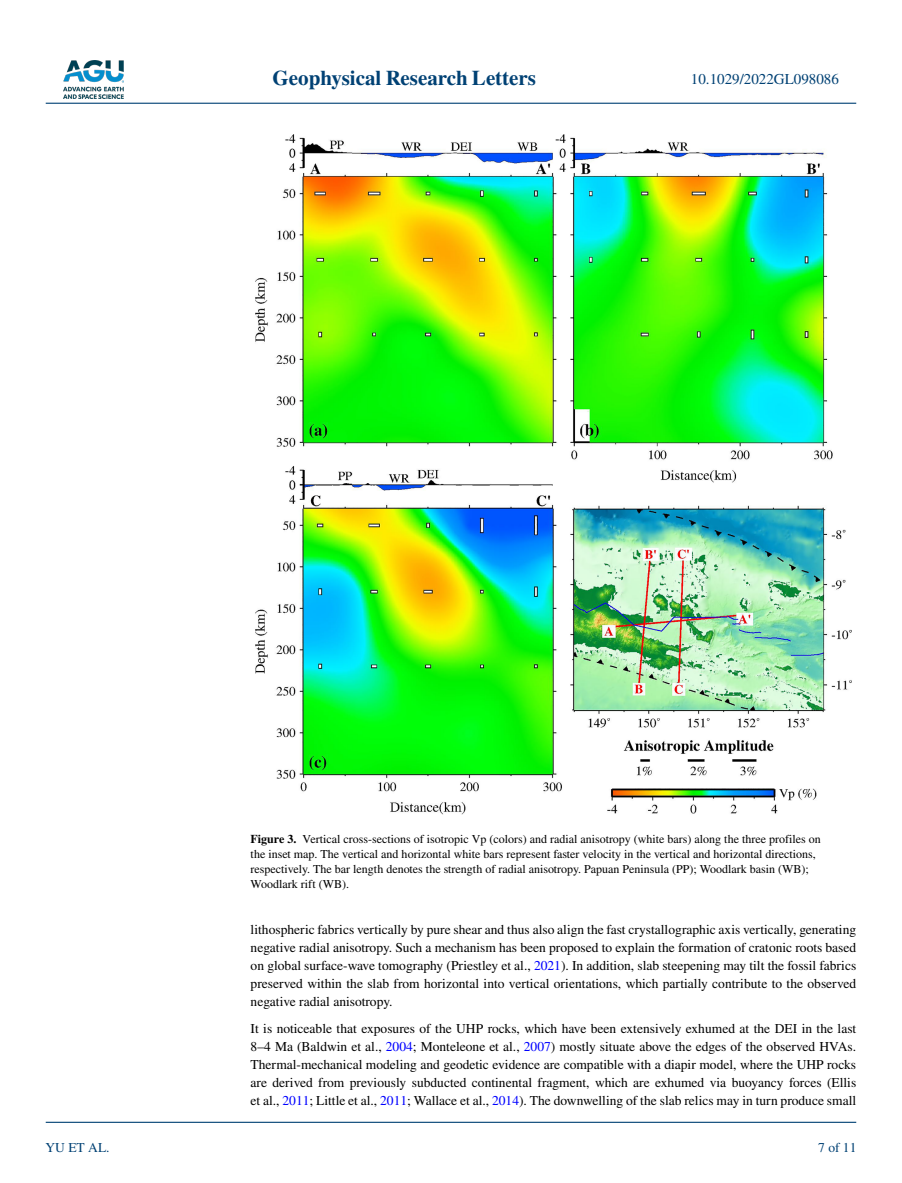
<style>
.page{position:relative;width:902px;height:1183px;background:#fff}
.page>*{position:absolute;margin:0;border:0;box-sizing:border-box;transform-origin:0 0}
.t1{font:700 21px "STIX";color:#004174}
.t2{font:15px "STIX";color:#004174}
.t3{font:13.5px/18px "STIX";color:#000;text-align:justify}
.t4{font:13.5px "STIX";color:#004174}
.t5{font:12px/15px "STIX";color:#000}
.s1{font-weight:700}
.s2{color:#00f}
</style>
<div class="page">
<img style="left:63px;top:60px;width:60px;height:39px">
<hr style="left:46px;top:103px;width:810px;height:1px;background:#004174">
<hr style="left:46px;top:1121px;width:810px;height:1px;background:#004174">
<img style="left:255px;top:134px;width:597px;height:680px">
<h1 class="t1" style="left:272px;top:66px;width:265px">Geophysical Research Letters</h1>
<p class="t2" style="left:691px;top:69px;width:149px">10.1029/2022GL098086</p>
<p class="t4" style="left:45px;top:1138px;width:66px">YU ET AL.</p>
<p class="t5" style="left:250px;top:832px;width:571px"><span class="s1">Figure 3.</span> Vertical cross-sections of isotropic Vp (colors) and radial anisotropy (white bars) along the three profiles on the inset map. The vertical and horizontal white bars represent faster velocity in the vertical and horizontal directions, respectively. The bar length denotes the strength of radial anisotropy. Papuan Peninsula (PP); Woodlark basin (WB); Woodlark rift (WB).</p>
<p class="t3" style="left:250px;top:921px;width:607px">lithospheric fabrics vertically by pure shear and thus also align the fast crystallographic axis vertically, generating negative radial anisotropy. Such a mechanism has been proposed to explain the formation of cratonic roots based on global surface-wave tomography (Priestley et al., <span class="s2">2021</span>). In addition, slab steepening may tilt the fossil fabrics preserved within the slab from horizontal into vertical orientations, which partially contribute to the observed negative radial anisotropy.</p>
<p class="t3" style="left:250px;top:1020px;width:607px">It is noticeable that exposures of the UHP rocks, which have been extensively exhumed at the DEI in the last 8–4 Ma (Baldwin et al., <span class="s2">2004</span>; Monteleone et al., <span class="s2">2007</span>) mostly situate above the edges of the observed HVAs.<br>Thermal-mechanical modeling and geodetic evidence are compatible with a diapir model, where the UHP rocks are derived from previously subducted continental fragment, which are exhumed via buoyancy forces (Ellis et al., <span class="s2">2011</span>; Little et al., <span class="s2">2011</span>; Wallace et al., <span class="s2">2014</span>). The downwelling of the slab relics may in turn produce small</p>
<p class="t4" style="left:818px;top:1138px;width:40px">7 of 11</p>
</div>
